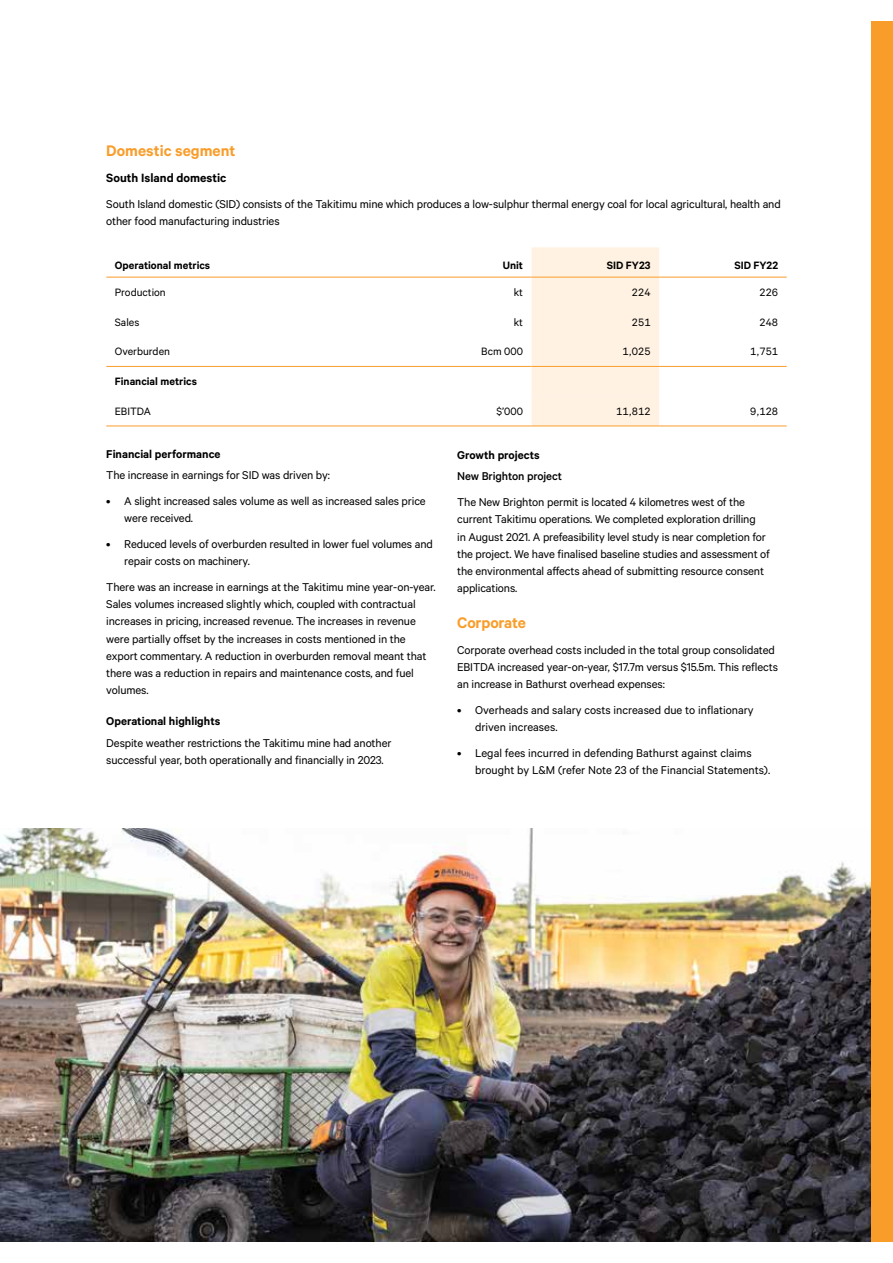
<style>
.page{position:relative;width:893px;height:1263px;background:#fff}
.page>*{position:absolute;margin:0;border:0;box-sizing:border-box;transform-origin:0 0}
.t1{font:600 17.25px "Calibre";color:#f99d2a}
.t2{font:600 13.5px "Calibre";color:#000}
.t3{font:12.75px/17.2px "Calibre";letter-spacing:-.01em;color:#000}
.t4{font:600 12.75px "Calibre";color:#000}
.t5{font:500 12.75px "Calibre";letter-spacing:-.01em;color:#000}
.t6{font:12px "Calibre";color:#000}
.t7{font:600 12px "Calibre";color:#000}
</style>
<div class="page">
<img style="left:0;top:828px;width:872px;height:414px">
<div style="left:531px;top:247px;width:128px;height:179px;background:#fff2e3"></div>
<hr style="left:106px;top:277px;width:298px;height:1px;background:#f99d2a">
<hr style="left:404px;top:277px;width:127px;height:1px;background:#f99d2a">
<hr style="left:531px;top:277px;width:128px;height:1px;background:#f99d2a">
<hr style="left:659px;top:277px;width:128px;height:1px;background:#f99d2a">
<hr style="left:106px;top:426px;width:298px;height:1px;background:#f99d2a">
<hr style="left:404px;top:426px;width:127px;height:1px;background:#f99d2a">
<hr style="left:531px;top:426px;width:128px;height:1px;background:#f99d2a">
<hr style="left:659px;top:426px;width:128px;height:1px;background:#f99d2a">
<hr style="left:106px;top:366px;width:298px;height:1px;background:#f99d2a">
<hr style="left:404px;top:366px;width:127px;height:1px;background:#f99d2a">
<hr style="left:531px;top:366px;width:128px;height:1px;background:#f99d2a">
<hr style="left:659px;top:366px;width:128px;height:1px;background:#f99d2a">
<div style="left:872px;top:21px;width:21px;height:1221px;background:#f99d2a"></div>
<h1 class="t1" style="left:106px;top:140px;width:131px">Domestic segment</h1>
<p class="t2" style="left:106px;top:170px;width:122px">South Island domestic</p>
<p class="t3" style="left:106px;top:195px;width:676px">South Island domestic (SID) consists of the Takitimu mine which produces a low-sulphur thermal energy coal for local agricultural, health and other food manufacturing industries</p>
<p class="t7" style="left:115px;top:258px;width:97px">Operational metrics</p>
<p class="t7" style="left:503px;top:258px;width:22px">Unit</p>
<p class="t7" style="left:607px;top:258px;width:45px">SID FY23</p>
<p class="t7" style="left:734px;top:258px;width:45px">SID FY22</p>
<p class="t6" style="left:115px;top:285px;width:53px">Production</p>
<p class="t6" style="left:514px;top:285px;width:11px">kt</p>
<p class="t6" style="left:632px;top:285px;width:20px">224</p>
<p class="t6" style="left:759px;top:285px;width:20px">226</p>
<p class="t6" style="left:115px;top:315px;width:26px">Sales</p>
<p class="t6" style="left:514px;top:315px;width:11px">kt</p>
<p class="t6" style="left:632px;top:315px;width:20px">251</p>
<p class="t6" style="left:759px;top:315px;width:20px">248</p>
<p class="t6" style="left:115px;top:345px;width:57px">Overburden</p>
<p class="t6" style="left:481px;top:345px;width:43px">Bcm 000</p>
<p class="t6" style="left:622px;top:345px;width:30px">1,025</p>
<p class="t6" style="left:750px;top:345px;width:30px">1,751</p>
<p class="t7" style="left:115px;top:374px;width:84px">Financial metrics</p>
<p class="t6" style="left:115px;top:404px;width:38px">EBITDA</p>
<p class="t6" style="left:496px;top:404px;width:28px">$’000</p>
<p class="t6" style="left:616px;top:404px;width:36px">11,812</p>
<p class="t6" style="left:750px;top:404px;width:30px">9,128</p>
<p class="t4" style="left:106px;top:446px;width:116px">Financial performance</p>
<p class="t3" style="left:106px;top:466px;width:225px">The increase in earnings for SID was driven by:</p>
<p class="t3" style="left:124px;top:492px;width:303px;text-indent:-18px">• A slight increased sales volume as well as increased sales price were received.</p>
<p class="t3" style="left:124px;top:535px;width:310px;text-indent:-18px">• Reduced levels of overburden resulted in lower fuel volumes and repair costs on machinery.</p>
<p class="t3" style="left:106px;top:578px;width:331px">There was an increase in earnings at the Takitimu mine year-on-year.<br>Sales volumes increased slightly which, coupled with contractual increases in pricing, increased revenue. The increases in revenue were partially offset by the increases in costs mentioned in the export commentary. A reduction in overburden removal meant that there was a reduction in repairs and maintenance costs, and fuel volumes.</p>
<p class="t4" style="left:106px;top:714px;width:115px">Operational highlights</p>
<p class="t3" style="left:106px;top:734px;width:287px">Despite weather restrictions the Takitimu mine had another successful year, both operationally and financially in 2023.</p>
<p class="t4" style="left:457px;top:447px;width:84px">Growth projects</p>
<p class="t5" style="left:457px;top:469px;width:106px">New Brighton project</p>
<p class="t3" style="left:457px;top:493px;width:314px">The New Brighton permit is located 4 kilometres west of the current Takitimu operations. We completed exploration drilling<br>in August 2021. A prefeasibility level study is near completion for the project. We have finalised baseline studies and assessment of the environmental affects ahead of submitting resource consent applications.</p>
<h1 class="t1" style="left:457px;top:612px;width:70px">Corporate</h1>
<p class="t3" style="left:457px;top:641px;width:322px">Corporate overhead costs included in the total group consolidated<br>EBITDA increased year-on-year, $17.7m versus $15.5m. This reflects an increase in Bathurst overhead expenses:</p>
<p class="t3" style="left:475px;top:701px;width:280px;text-indent:-18px">• Overheads and salary costs increased due to inflationary driven increases.</p>
<p class="t3" style="left:475px;top:744px;width:297px;text-indent:-18px">• Legal fees incurred in defending Bathurst against claims brought by L&amp;M (refer Note 23 of the Financial Statements).</p>
</div>
